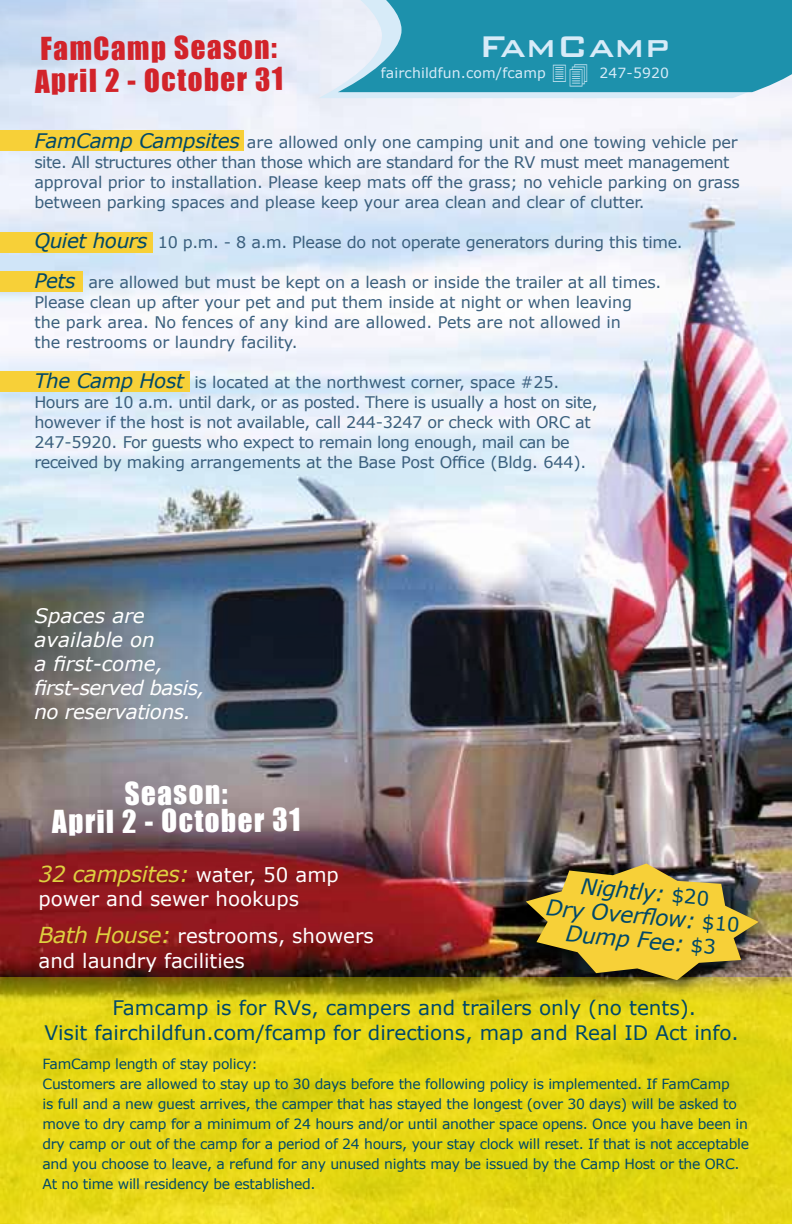
<style>
.page{position:relative;width:792px;height:1224px;background:#fff}
.page>*{position:absolute;margin:0;border:0;box-sizing:border-box;transform-origin:0 0}
.t1{font:500 40px "Bank Gothic BT";color:#d7ebf8}
.t2{font:29px/32px "Impact";color:#d2232a}
.t3{font:29px/27.8px "Impact";color:#fff;text-align:center}
.t4{font:italic 22px/24px "Verdana";color:#004869;text-align:center}
.t5{font:italic 22px "Verdana";letter-spacing:-.02em;color:#ded040}
.t6{font:20px "Verdana";color:#004869}
.t7{font:italic 20px/24px "Verdana";letter-spacing:-.02em;color:#fff}
.t8{font:19.8px/37.4px "Verdana";color:#fff}
.t9{font:16px/20px "Verdana";letter-spacing:-.01em;color:#3a5f7d}
.t10{font:14px/20px "Verdana";letter-spacing:-.02em;color:#004869}
.t11{font:14px "Verdana";letter-spacing:.01em;color:#d7ebf8}
.s1{font-style:italic;font-size:20px;color:#004869}
.s2{font-style:normal;font-size:19.8px;color:#fff}
.s3{font-style:italic;font-size:22px;color:#ded040}
.s4{font-style:normal;font-size:19.8px}
</style>
<div class="page">
<img style="left:0;top:2px;width:792px;height:976px">
<div style="left:0;top:130px;width:243px;height:21px;background:#f7d038"></div>
<svg style="left:0;top:978px;width:792px;height:246px;fill:#e6d714"></svg>
<div style="left:0;top:232px;width:152px;height:21px;background:#f7d038"></div>
<div style="left:0;top:271px;width:83px;height:21px;background:#f7d038"></div>
<div style="left:0;top:371px;width:190px;height:21px;background:#f7d038"></div>
<div style="left:522px;top:861px;width:251px;height:136px;background:#000;opacity:.49"></div>
<img style="left:526px;top:864px;width:233px;height:116px">
<svg style="left:318px;top:0;width:474px;height:98px;fill:#d7ebf8"></svg>
<svg style="left:338px;top:0;width:454px;height:92px;fill:#1d91ac"></svg>
<h2 class="t2" style="left:35px;top:31px;width:250px">FamCamp Season:<br>April 2 - October 31</h2>
<h1 class="t1" style="left:479px;top:24px;width:193px">FamCamp</h1>
<p class="t11" style="left:381px;top:63px;width:290px">fairchildfun.com/fcamp ✓✔ 247-5920</p>
<p class="t9" style="left:34px;top:132px;width:707px"><span class="s1">FamCamp Campsites</span> are allowed only one camping unit and one towing vehicle per site. All structures other than those which are standard for the RV must meet management approval prior to installation. Please keep mats off the grass; no vehicle parking on grass between parking spaces and please keep your area clean and clear of clutter.</p>
<p class="t9" style="left:34px;top:232px;width:650px"><span class="s1">Quiet hours</span> 10 p.m. - 8 a.m. Please do not operate generators during this time.</p>
<p class="t9" style="left:34px;top:272px;width:629px"><span class="s1">Pets</span> are allowed but must be kept on a leash or inside the trailer at all times.<br>Please clean up after your pet and put them inside at night or when leaving the park area. No fences of any kind are allowed. Pets are not allowed in<br>the restrooms or laundry facility.</p>
<p class="t9" style="left:34px;top:372px;width:565px"><span class="s1">The Camp Host</span> is located at the northwest corner, space #25.<br>Hours are 10 a.m. until dark, or as posted. There is usually a host on site, however if the host is not available, call 244-3247 or check with ORC at 247-5920. For guests who expect to remain long enough, mail can be received by making arrangements at the Base Post Office (Bldg. 644).</p>
<p class="t7" style="left:34px;top:603px;width:172px">Spaces are available on<br>a first-come, first-served basis, no reservations.</p>
<h2 class="t3" style="left:52px;top:778px;width:250px">Season:<br>April 2 - October 31</h2>
<h3 class="t5" style="left:39px;top:859px;width:302px">32 campsites: <span class="s2">water, 50 amp</span></h3>
<p class="t8" style="left:39px;top:880px;width:337px">power and sewer hookups<br><span class="s3">Bath House:</span> restrooms, showers</p>
<p class="t8" style="left:39px;top:941px;width:208px">and laundry facilities</p>
<h3 class="t4" style="left:549px;top:871px;width:196px;rotate:5deg">Nightly: <span class="s4">$20<br></span>Dry Overflow: <span class="s4">$10<br></span>Dump Fee: <span class="s4">$3</span></h3>
<p class="t6" style="left:112px;top:994px;width:585px">Famcamp is for RVs, campers and trailers only (no tents).</p>
<p class="t6" style="left:44px;top:1019px;width:696px">Visit fairchildfun.com/fcamp for directions, map and Real ID Act info.</p>
<p class="t10" style="left:43px;top:1053px;width:708px">FamCamp length of stay policy:<br>Customers are allowed to stay up to 30 days before the following policy is implemented. If FamCamp<br>is full and a new guest arrives, the camper that has stayed the longest (over 30 days) will be asked to move to dry camp for a minimum of 24 hours and/or until another space opens. Once you have been in dry camp or out of the camp for a period of 24 hours, your stay clock will reset. If that is not acceptable and you choose to leave, a refund for any unused nights may be issued by the Camp Host or the ORC.<br>At no time will residency be established.</p>
</div>
